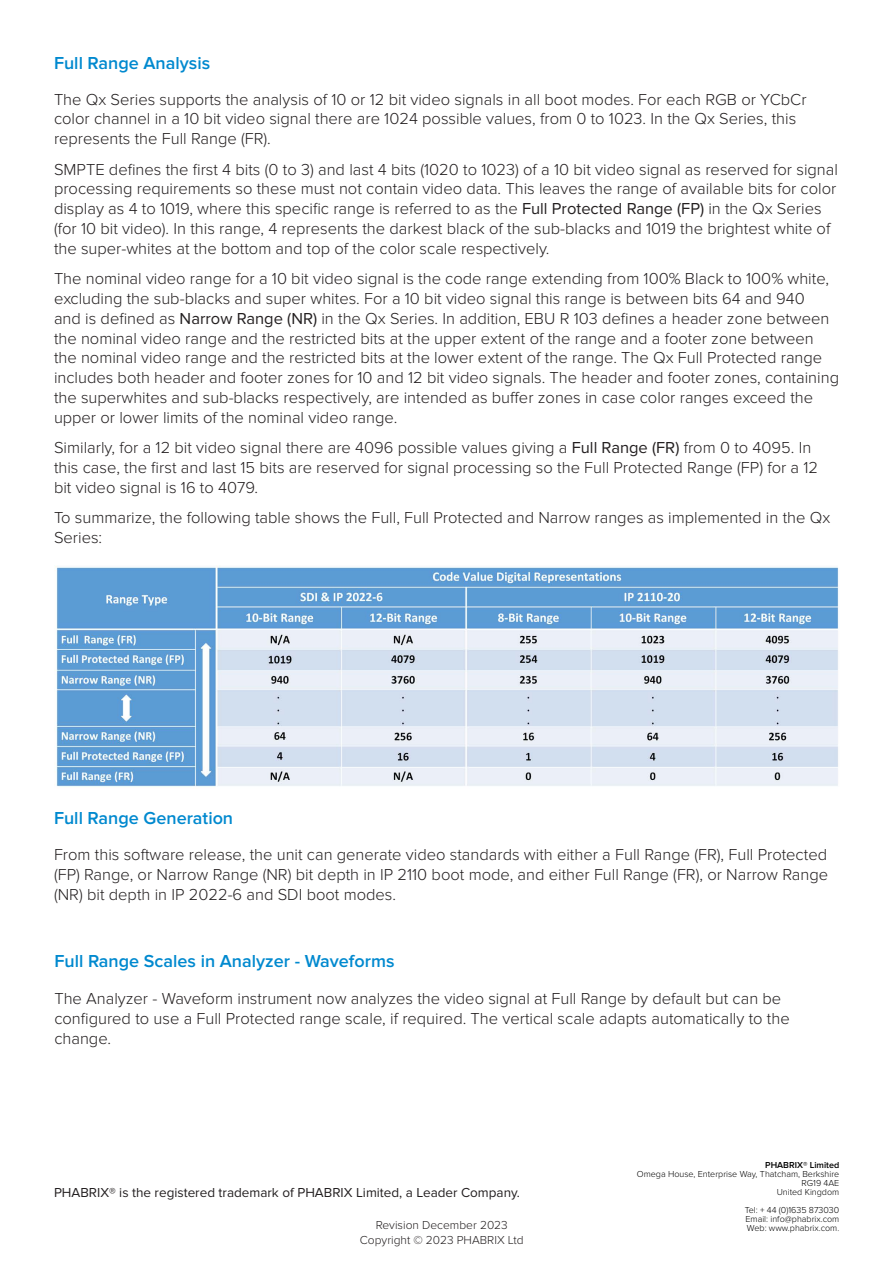
<style>
.page{position:relative;width:893px;height:1263px;background:#fff}
.page>*{position:absolute;margin:0;border:0;box-sizing:border-box;transform-origin:0 0}
.body_text{font:600 18px "Proxima Nova";color:#0089cf}
.body_text-2{font:300 16.5px/19.8px "Proxima Nova";color:#231f20}
.body_text-3{font:13.5px "Proxima Nova";color:#231f20}
.t1{font:300 12px "Proxima Nova";color:#231f20}
.t2{font:300 9px "Proxima Nova";color:#000}
.t3{font:600 9px "Proxima Nova";color:#000}
.s1{font-weight:400}
.s2{color:#231f20}
</style>
<div class="page">
<img style="left:54px;top:565px;width:785px;height:222px">
<p class="body_text" style="left:54px;top:52px;width:158px">Full Range Analysis</p>
<p class="body_text-2" style="left:54px;top:89px;width:754px">The Qx Series supports the analysis of 10 or 12 bit video signals in all boot modes. For each RGB or YCbCr color channel in a 10 bit video signal there are 1024 possible values, from 0 to 1023. In the Qx Series, this represents the Full Range (FR).</p>
<p class="body_text-2" style="left:54px;top:159px;width:785px">SMPTE defines the first 4 bits (0 to 3) and last 4 bits (1020 to 1023) of a 10 bit video signal as reserved for signal processing requirements so these must not contain video data. This leaves the range of available bits for color display as 4 to 1019, where this specific range is referred to as the <span class="s1">Full Protected Range (FP)</span> in the Qx Series (for 10 bit video). In this range, 4 represents the darkest black of the sub-blacks and 1019 the brightest white of the super-whites at the bottom and top of the color scale respectively.</p>
<p class="body_text-2" style="left:54px;top:269px;width:787px">The nominal video range for a 10 bit video signal is the code range extending from 100% Black to 100% white, excluding the sub-blacks and super whites. For a 10 bit video signal this range is between bits 64 and 940<br>and is defined as <span class="s1">Narrow Range (NR)</span> in the Qx Series. In addition, EBU R 103 defines a header zone between the nominal video range and the restricted bits at the upper extent of the range and a footer zone between the nominal video range and the restricted bits at the lower extent of the range. The Qx Full Protected range includes both header and footer zones for 10 and 12 bit video signals. The header and footer zones, containing the superwhites and sub-blacks respectively, are intended as buffer zones in case color ranges exceed the upper or lower limits of the nominal video range.</p>
<p class="body_text-2" style="left:54px;top:438px;width:766px">Similarly, for a 12 bit video signal there are 4096 possible values giving a <span class="s1">Full Range (FR)</span> from 0 to 4095. In this case, the first and last 15 bits are reserved for signal processing so the Full Protected Range (FP) for a 12 bit video signal is 16 to 4079.</p>
<p class="body_text-2" style="left:54px;top:508px;width:778px">To summarize, the following table shows the Full, Full Protected and Narrow ranges as implemented in the Qx<br>Series:</p>
<p class="body_text" style="left:54px;top:807px;width:181px">Full Range Generation</p>
<p class="body_text-2" style="left:54px;top:845px;width:776px;text-align:justify">From this software release, the unit can generate video standards with either a Full Range (FR), Full Protected (FP) Range, or Narrow Range (NR) bit depth in IP 2110 boot mode, and either Full Range (FR), or Narrow Range (NR) bit depth in IP 2022-6 and SDI boot modes.</p>
<p class="body_text" style="left:54px;top:951px;width:342px">Full Range Scales in Analyzer - Waveforms</p>
<p class="body_text-2" style="left:54px;top:989px;width:737px">The Analyzer - Waveform instrument now analyzes the video signal at Full Range by default but can be configured to use a Full Protected range scale, if required. The vertical scale adapts automatically to the change.</p>
<p class="body_text-3" style="left:54px;top:1185px;width:468px">PHABRIX® is the registered trademark of PHABRIX Limited, a Leader Company.</p>
<p class="t1" style="left:376px;top:1218px;width:134px">Revision December 2023</p>
<p class="t1" style="left:360px;top:1233px;width:165px">Copyright © 2023 PHABRIX Ltd</p>
<p class="t3" style="left:765px;top:1160px;width:76px">PHABRIX® Limited</p>
<p class="t2" style="left:637px;top:1169px;width:204px">Omega House, Enterprise Way, Thatcham, Berkshire</p>
<p class="t2" style="left:801px;top:1178px;width:39px">RG19 4AE</p>
<p class="t2" style="left:777px;top:1187px;width:64px">United Kingdom</p>
<p class="t2" style="left:745px;top:1205px;width:96px">Tel: + 44 (0)1635 873030</p>
<p class="t2" style="left:745px;top:1214px;width:95px">Email: info@phabrix.com</p>
<p class="t2" style="left:747px;top:1223px;width:94px">Web: www.phabrix.com<span class="s2">.</span></p>
</div>
